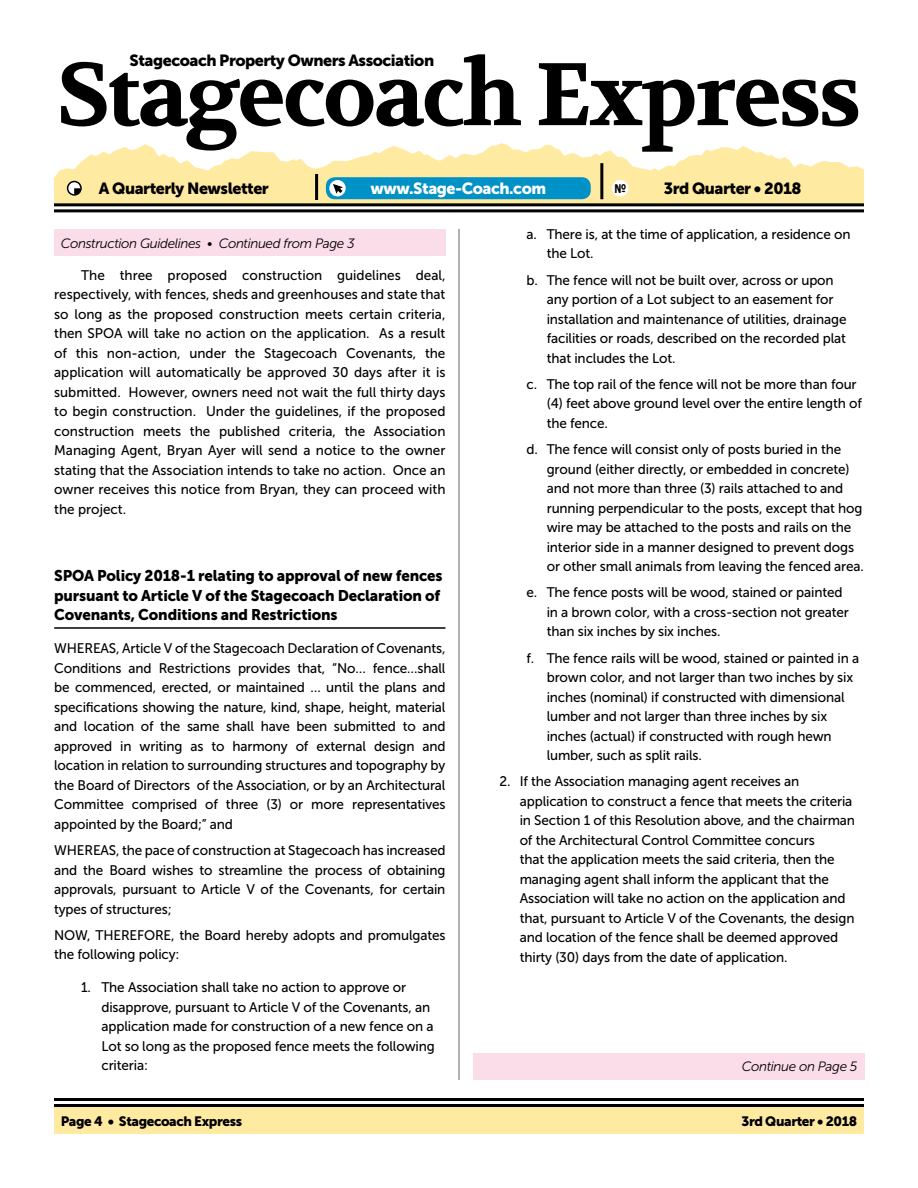
<style>
.page{position:relative;width:918px;height:1188px;background:#fff}
.page>*{position:absolute;margin:0;border:0;box-sizing:border-box;transform-origin:0 0}
.t1{font:700 88.5px "Volkhov";letter-spacing:-.03em;color:#000}
.t2{font:16.05px "Museo Sans 900";letter-spacing:-.03em;color:#000}
.t3{font:16.05px "Museo Sans 900";letter-spacing:-.03em;color:#fff}
.t4{font:15.45px/19.5px "Museo Sans 900";letter-spacing:-.01em;color:#000}
.t5{font:13.95px/19.5px "Museo Sans 500";letter-spacing:-.01em;color:#000}
.t6{font:italic 13.5px "Museo Sans 300";letter-spacing:-.03em;color:#000}
.t7{font:13.5px "Museo Sans 900";letter-spacing:-.03em;color:#000}
.t8{font:700 11.85px "Tahoma";color:#000;scale:.8 1}
</style>
<div class="page">
<div style="left:54px;top:1107px;width:810px;height:27px;background:#ffeaa2"></div>
<hr style="left:54px;top:1098px;width:810px;height:3px;background:#000">
<hr style="left:54px;top:1104px;width:810px;height:3px;background:#000">
<svg style="left:54px;top:143px;width:810px;height:60px;fill:#ffeaa2"></svg>
<hr style="left:315px;top:174px;width:3px;height:26px;background:#000">
<hr style="left:600px;top:163px;width:3px;height:36px;background:#000">
<div style="left:68px;top:182px;width:13px;height:13px;background:#fff;border-radius:50%"></div>
<div style="left:67px;top:181px;width:15px;height:15px;border:2px solid #000;border-radius:50%"></div>
<svg style="left:74px;top:188px;width:7px;height:7px"></svg>
<div style="left:614px;top:182px;width:13px;height:13px;background:#fff;border-radius:50%"></div>
<div style="left:612px;top:180px;width:16px;height:16px;border:3px solid #fff;border-radius:50%"></div>
<hr style="left:54px;top:203px;width:810px;height:3px;background:#000">
<hr style="left:54px;top:209px;width:810px;height:3px;background:#000">
<hr style="left:459px;top:229px;width:1px;height:851px;background:#666767">
<div style="left:326px;top:177px;width:265px;height:22px;background:#0091c6;border-radius:9px"></div>
<div style="left:329px;top:180px;width:17px;height:16px;border:3px solid #fff;border-radius:50%"></div>
<svg style="left:331px;top:182px;width:15px;height:14px"></svg>
<div style="left:54px;top:229px;width:392px;height:27px;background:#fbdce9"></div>
<hr style="left:54px;top:627px;width:392px;height:2px;background:#000">
<div style="left:473px;top:1053px;width:391px;height:27px;background:#fbddea"></div>
<h1 class="t1" style="left:57px;top:43px;width:806px">Stagecoach Express</h1>
<p class="t8" style="left:614px;top:180px;width:16px">№</p>
<p class="t2" style="left:130px;top:51px;width:306px">Stagecoach Property Owners Association</p>
<p class="t2" style="left:99px;top:179px;width:172px">A Quarterly Newsletter</p>
<p class="t3" style="left:370px;top:179px;width:177px">www.Stage-Coach.com</p>
<p class="t2" style="left:664px;top:179px;width:139px">3rd Quarter • 2018</p>
<p class="t6" style="left:61px;top:236px;width:296px">Construction Guidelines • Continued from Page 3</p>
<p class="t5" style="left:54px;top:265px;width:393px;text-align:justify;text-indent:27px">The three proposed construction guidelines deal, respectively, with fences, sheds and greenhouses and state that so long as the proposed construction meets certain criteria, then SPOA will take no action on the application. As a result of this non-action, under the Stagecoach Covenants, the application will automatically be approved 30 days after it is submitted. However, owners need not wait the full thirty days to begin construction. Under the guidelines, if the proposed construction meets the published criteria, the Association Managing Agent, Bryan Ayer will send a notice to the owner stating that the Association intends to take no action. Once an owner receives this notice from Bryan, they can proceed with the project.</p>
<p class="t4" style="left:54px;top:566px;width:390px">SPOA Policy 2018-1 relating to approval of new fences pursuant to Article V of the Stagecoach Declaration of<br>Covenants, Conditions and Restrictions</p>
<p class="t5" style="left:54px;top:639px;width:393px;text-align:justify">WHEREAS, Article V of the Stagecoach Declaration of Covenants, Conditions and Restrictions provides that, “No… fence…shall be commenced, erected, or maintained … until the plans and specifications showing the nature, kind, shape, height, material and location of the same shall have been submitted to and approved in writing as to harmony of external design and location in relation to surrounding structures and topography by the Board of Directors of the Association, or by an Architectural Committee comprised of three (3) or more representatives appointed by the Board;” and</p>
<p class="t5" style="left:54px;top:841px;width:393px;text-align:justify">WHEREAS, the pace of construction at Stagecoach has increased and the Board wishes to streamline the process of obtaining approvals, pursuant to Article V of the Covenants, for certain types of structures;</p>
<p class="t5" style="left:54px;top:925px;width:393px">NOW, THEREFORE, the Board hereby adopts and promulgates the following policy:</p>
<p class="t5" style="left:101px;top:978px;width:335px;text-indent:-20px">1. The Association shall take no action to approve or disapprove, pursuant to Article V of the Covenants, an application made for construction of a new fence on a Lot so long as the proposed fence meets the following criteria:</p>
<p class="t5" style="left:547px;top:224px;width:305px;text-indent:-20px">a. There is, at the time of application, a residence on the Lot.</p>
<p class="t5" style="left:547px;top:270px;width:301px;text-indent:-20px">b. The fence will not be built over, across or upon any portion of a Lot subject to an easement for installation and maintenance of utilities, drainage facilities or roads, described on the recorded plat that includes the Lot.</p>
<p class="t5" style="left:547px;top:374px;width:317px;text-indent:-20px">c. The top rail of the fence will not be more than four (4) feet above ground level over the entire length of the fence.</p>
<p class="t5" style="left:547px;top:440px;width:319px;text-indent:-20px">d. The fence will consist only of posts buried in the ground (either directly, or embedded in concrete) and not more than three (3) rails attached to and running perpendicular to the posts, except that hog wire may be attached to the posts and rails on the interior side in a manner designed to prevent dogs or other small animals from leaving the fenced area.</p>
<p class="t5" style="left:547px;top:583px;width:304px;text-indent:-20px">e. The fence posts will be wood, stained or painted in a brown color, with a cross-section not greater than six inches by six inches.</p>
<p class="t5" style="left:547px;top:648px;width:314px;text-indent:-20px">f. The fence rails will be wood, stained or painted in a brown color, and not larger than two inches by six inches (nominal) if constructed with dimensional lumber and not larger than three inches by six inches (actual) if constructed with rough hewn lumber, such as split rails.</p>
<p class="t5" style="left:520px;top:772px;width:337px;text-indent:-20px">2. If the Association managing agent receives an application to construct a fence that meets the criteria in Section 1 of this Resolution above, and the chairman of the Architectural Control Committee concurs<br>that the application meets the said criteria, then the managing agent shall inform the applicant that the Association will take no action on the application and that, pursuant to Article V of the Covenants, the design and location of the fence shall be deemed approved thirty (30) days from the date of application.</p>
<p class="t6" style="left:742px;top:1059px;width:117px">Continue on Page 5</p>
<p class="t7" style="left:61px;top:1113px;width:183px">Page 4 • Stagecoach Express</p>
<p class="t7" style="left:742px;top:1113px;width:117px">3rd Quarter • 2018</p>
</div>
